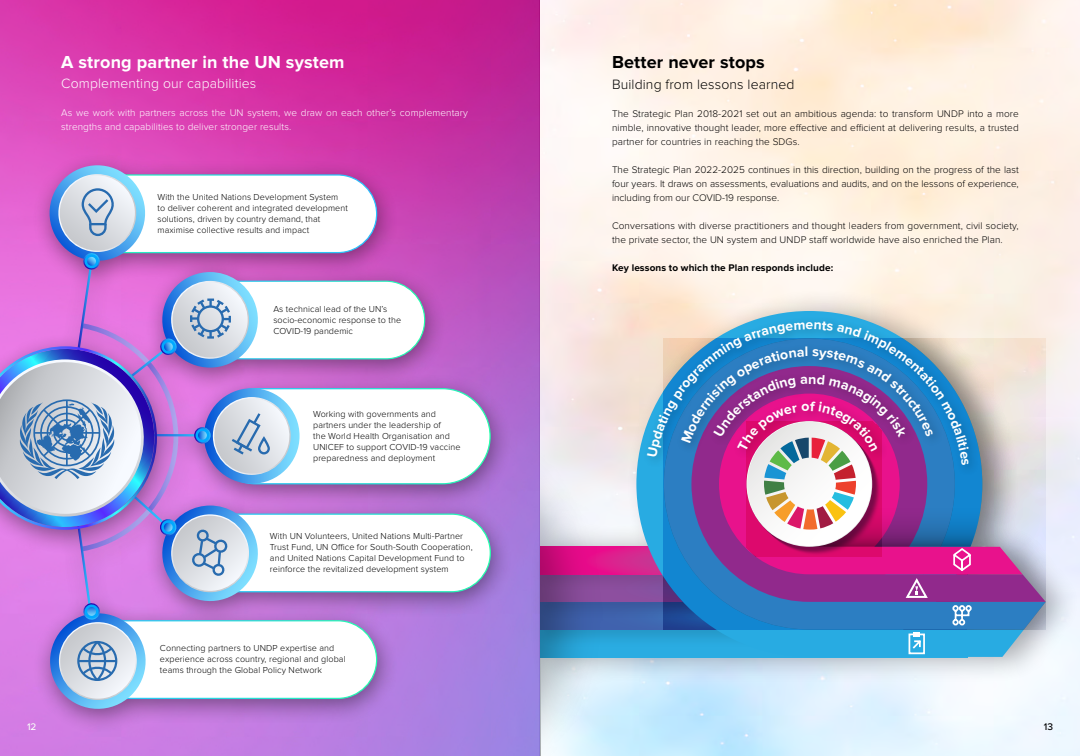
<style>
.page{position:relative;width:1080px;height:756px;background:#fff}
.page>*{position:absolute;margin:0;border:0;box-sizing:border-box;transform-origin:0 0}
.t1{font:700 18px "Proxima Nova";letter-spacing:.01em;color:#fff}
.t2{font:700 18px "Proxima Nova";letter-spacing:.01em;color:#000}
.t3{font:700 14.1px "Proxima Nova";color:#fff}
.t4{font:300 14px "Proxima Nova";letter-spacing:.01em;color:#fff}
.t5{font:300 14px "Proxima Nova";letter-spacing:.01em;color:#000}
.t6{font:300 10px/14px "Proxima Nova";letter-spacing:.01em;color:#000;text-align:justify}
.t7{font:300 10px/14px "Proxima Nova";letter-spacing:.01em;color:#fff}
.t8{font:700 10px "Proxima Nova";letter-spacing:.01em;color:#000}
.t9{font:500 10px "Proxima Nova";color:#fff}
.t10{font:500 10px "Proxima Nova";color:#000}
.t11{font:300 9px/10.8px "Proxima Nova";letter-spacing:.01em;color:#000}
</style>
<div class="page">
<img style="left:0;top:0;width:1080px;height:756px">
<div style="left:0;top:151px;width:513px;height:584px;background:#000;opacity:.41"></div>
<div style="left:77px;top:621px;width:300px;height:77px;background:#fff;border-radius:39px"></div>
<div style="left:178px;top:514px;width:312px;height:78px;background:#fff;border-radius:39px"></div>
<div style="left:178px;top:513px;width:313px;height:79px;border:1px solid #fff;border-radius:39px"></div>
<div style="left:208px;top:389px;width:282px;height:95px;background:#fff;border-radius:48px"></div>
<div style="left:208px;top:388px;width:283px;height:96px;border:1px solid #fff;border-radius:48px"></div>
<div style="left:178px;top:281px;width:247px;height:78px;background:#fff;border-radius:39px"></div>
<div style="left:178px;top:281px;width:247px;height:78px;border:1px solid #fff;border-radius:39px"></div>
<div style="left:66px;top:175px;width:311px;height:78px;background:#fff;border-radius:39px"></div>
<svg style="left:0;top:165px;width:295px;height:549px"></svg>
<div style="left:528px;top:288px;width:552px;height:468px;background:#000;opacity:.31"></div>
<img style="left:614px;top:539px;width:22px;height:58px">
<svg style="left:614px;top:547px;width:22px;height:27px"></svg>
<svg style="left:636px;top:311px;width:388px;height:346px;background:#5cb0d9"></svg>
<svg style="left:664px;top:339px;width:382px;height:290px;background:#80a6c6"></svg>
<svg style="left:982px;top:366px;width:64px;height:236px;background:#d1bbd1"></svg>
<svg style="left:982px;top:394px;width:41px;height:180px;background:#c9b0bf"></svg>
<img style="left:540px;top:378px;width:74px;height:378px">
<div style="left:641px;top:315px;width:339px;height:162px;background:#000;opacity:.27"></div>
<div style="left:909px;top:634px;width:16px;height:20px;border:2px solid #fff"></div>
<svg style="left:911px;top:632px;width:11px;height:19px"></svg>
<svg style="left:647px;top:321px;width:335px;height:305px;background:#7d6dac"></svg>
<h1 class="t1" style="left:61px;top:52px;width:285px">A strong partner in the UN system</h1>
<h3 class="t4" style="left:61px;top:76px;width:197px">Complementing our capabilities</h3>
<p class="t7" style="left:61px;top:106px;width:408px">As we work with partners across the UN system, we draw on each other’s complementary strengths and capabilities to deliver stronger results.</p>
<p class="t11" style="left:157px;top:192px;width:192px">With the United Nations Development System to deliver coherent and integrated development solutions, driven by country demand, that maximise collective results and impact</p>
<p class="t11" style="left:273px;top:304px;width:129px">As technical lead of the UN’s socio-economic response to the<br>COVID-19 pandemic</p>
<p class="t9" style="left:27px;top:721px;width:11px">12</p>
<p class="t11" style="left:313px;top:409px;width:149px">Working with governments and partners under the leadership of<br>the World Health Organisation and<br>UNICEF to support COVID-19 vaccine preparedness and deployment</p>
<p class="t11" style="left:270px;top:531px;width:204px">With UN Volunteers, United Nations Multi-Partner Trust Fund, UN Office for South-South Cooperation, and United Nations Capital Development Fund to reinforce the revitalized development system</p>
<p class="t11" style="left:160px;top:643px;width:187px">Connecting partners to UNDP expertise and experience across country, regional and global teams through the Global Policy Network</p>
<h1 class="t2" style="left:612px;top:52px;width:154px">Better never stops</h1>
<h3 class="t5" style="left:612px;top:77px;width:184px">Building from lessons learned</h3>
<p class="t6" style="left:612px;top:107px;width:408px">The Strategic Plan 2018-2021 set out an ambitious agenda: to transform UNDP into a more nimble, innovative thought leader, more effective and efficient at delivering results, a trusted partner for countries in reaching the SDGs.</p>
<p class="t6" style="left:612px;top:163px;width:408px">The Strategic Plan 2022-2025 continues in this direction, building on the progress of the last four years. It draws on assessments, evaluations and audits, and on the lessons of experience, including from our COVID-19 response.</p>
<p class="t6" style="left:612px;top:219px;width:408px">Conversations with diverse practitioners and thought leaders from government, civil society, the private sector, the UN system and UNDP staff worldwide have also enriched the Plan.</p>
<p class="t8" style="left:612px;top:262px;width:223px">Key lessons to which the Plan responds include:</p>
<h2 class="t3" style="left:806px;top:316px;width:9px">e</h2>
<p class="t10" style="left:1044px;top:721px;width:11px">13</p>
</div>
